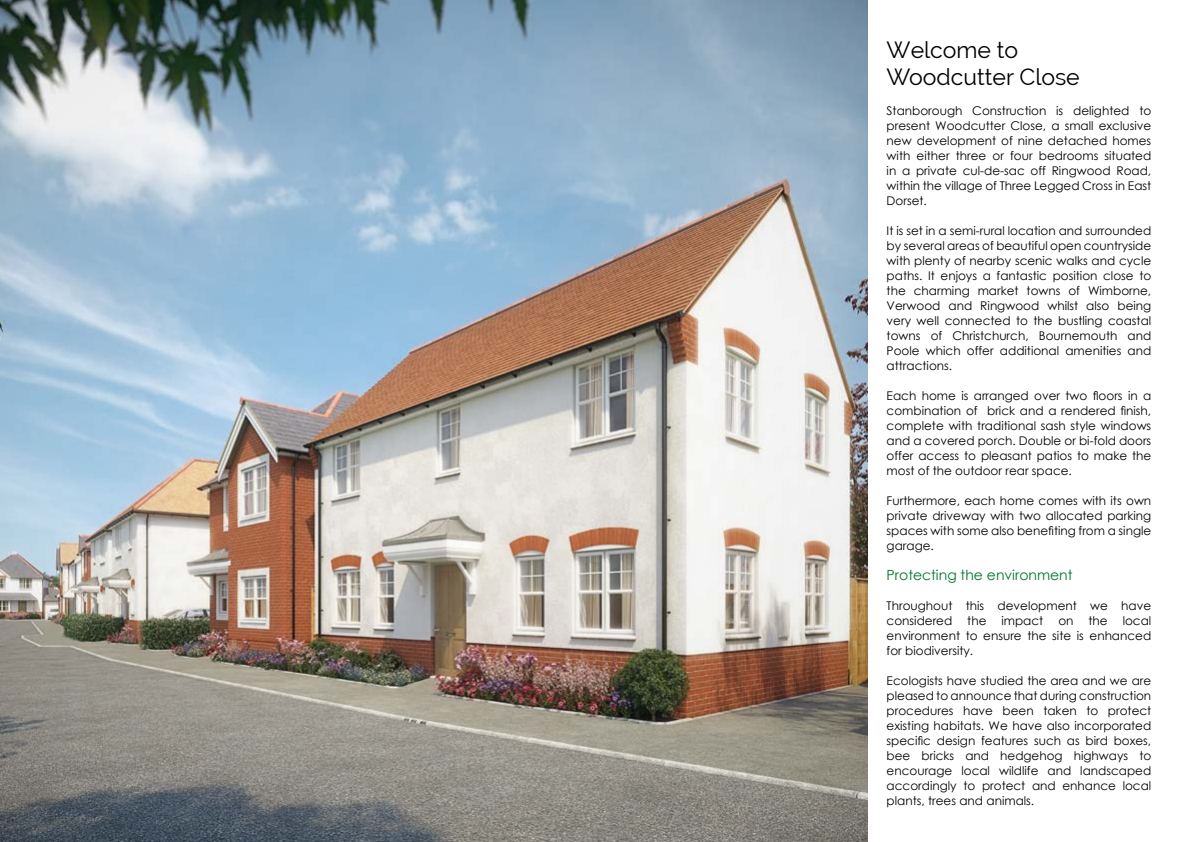
<style>
.page{position:relative;width:1191px;height:842px;background:#fff}
.page>*{position:absolute;margin:0;border:0;box-sizing:border-box;transform-origin:0 0}
.t1{font:23px/27.6px "Raleway";color:#000}
.t2{font:14px "Century Gothic";color:#007626}
.t3{font:12px/15px "Century Gothic";color:#000;text-align:justify}
</style>
<div class="page">
<img style="left:0;top:0;width:867px;height:842px">
<h1 class="t1" style="left:886px;top:36px;width:195px">Welcome to<br>Woodcutter Close</h1>
<p class="t3" style="left:886px;top:103px;width:266px">Stanborough Construction is delighted to present Woodcutter Close, a small exclusive new development of nine detached homes with either three or four bedrooms situated in a private cul-de-sac off Ringwood Road, within the village of Three Legged Cross in East Dorset.</p>
<p class="t3" style="left:886px;top:223px;width:266px">It is set in a semi-rural location and surrounded by several areas of beautiful open countryside with plenty of nearby scenic walks and cycle paths. It enjoys a fantastic position close to the charming market towns of Wimborne, Verwood and Ringwood whilst also being very well connected to the bustling coastal towns of Christchurch, Bournemouth and Poole which offer additional amenities and attractions.</p>
<p class="t3" style="left:886px;top:388px;width:266px">Each home is arranged over two floors in a combination of brick and a rendered finish, complete with traditional sash style windows and a covered porch. Double or bi-fold doors offer access to pleasant patios to make the most of the outdoor rear space.</p>
<p class="t3" style="left:886px;top:493px;width:266px">Furthermore, each home comes with its own private driveway with two allocated parking spaces with some also benefiting from a single garage.</p>
<p class="t2" style="left:886px;top:565px;width:187px">Protecting the environment</p>
<p class="t3" style="left:886px;top:598px;width:266px">Throughout this development we have considered the impact on the local environment to ensure the site is enhanced for biodiversity.</p>
<p class="t3" style="left:886px;top:673px;width:266px">Ecologists have studied the area and we are pleased to announce that during construction procedures have been taken to protect existing habitats. We have also incorporated specific design features such as bird boxes, bee bricks and hedgehog highways to encourage local wildlife and landscaped accordingly to protect and enhance local plants, trees and animals.</p>
</div>
